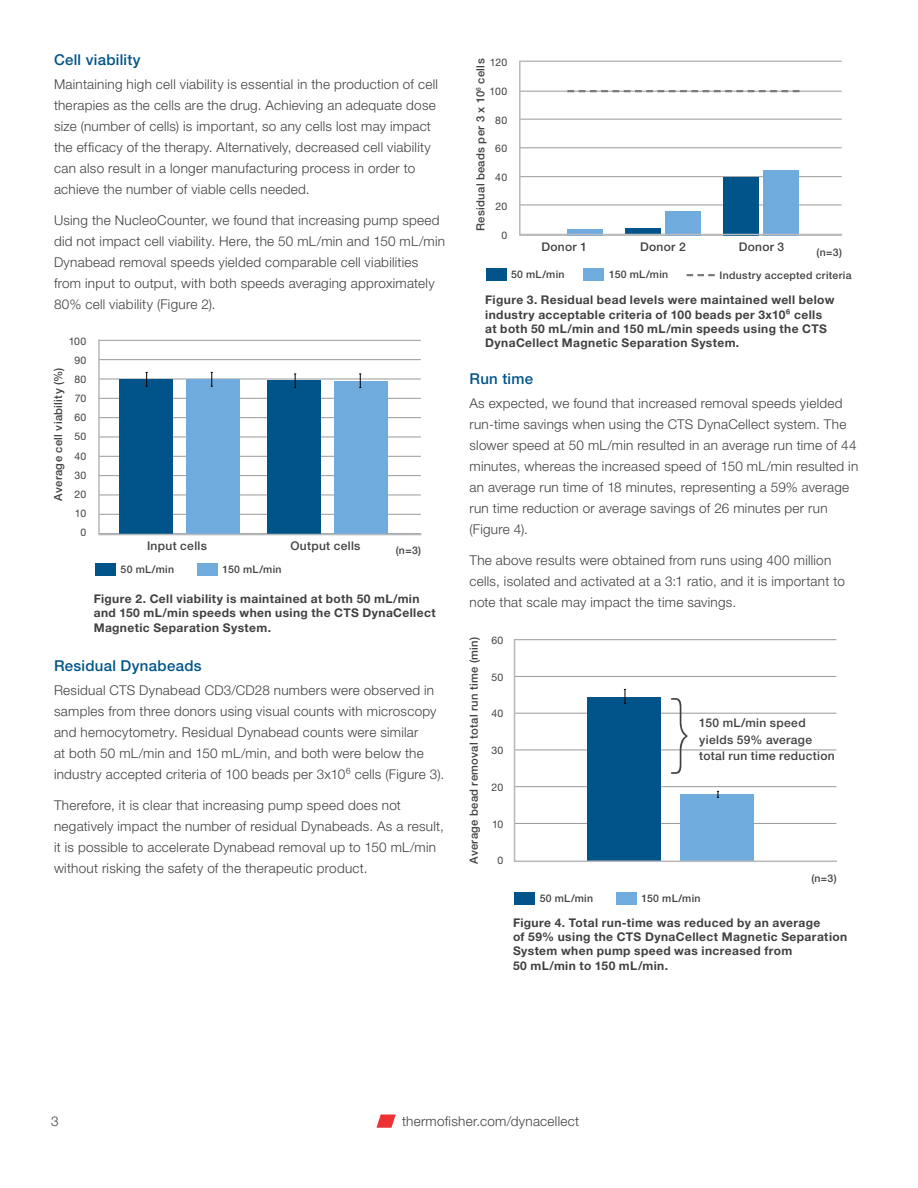
<style>
.page{position:relative;width:918px;height:1188px;background:#fff}
.page>*{position:absolute;margin:0;border:0;box-sizing:border-box;transform-origin:0 0}
.t1{font:200 83.4px "Helvetica Neue LTW1 G";color:#414042}
.t2{font:500 15px "Helvetica Neue LTW1 G";letter-spacing:.02em;color:#00558a}
.t3{font:300 13.5px/21px "Helvetica Neue LTW1 G";letter-spacing:.02em;color:#414042}
.t4{font:700 12px/14.4px "Helvetica Neue LTW1 G";letter-spacing:.035em;color:#414042}
.t5{font:500 12px/16.5px "Helvetica Neue LTW1 G";letter-spacing:.03em;color:#414042}
.t6{font:500 11.25px "Helvetica Neue LTW1 G";letter-spacing:.03em;color:#414042}
.t7{font:500 10.5px "Helvetica Neue LTW1 G";letter-spacing:.03em;color:#414042}
.t8{font:10.5px/19px "Helvetica Neue LTW1 G";letter-spacing:.025em;color:#414042;text-align:right}
</style>
<div class="page">
<div style="left:96px;top:563px;width:20px;height:13px;background:#00548a"></div>
<div style="left:197px;top:563px;width:20px;height:13px;background:#70abdd"></div>
<svg style="left:98px;top:339px;width:324px;height:197px"></svg>
<svg style="left:687px;top:274px;width:28px;height:2px"></svg>
<div style="left:486px;top:268px;width:20px;height:13px;background:#00548a"></div>
<div style="left:584px;top:268px;width:20px;height:13px;background:#70abdd"></div>
<svg style="left:519px;top:60px;width:324px;height:176px"></svg>
<div style="left:515px;top:892px;width:20px;height:12px;background:#00548a"></div>
<div style="left:616px;top:892px;width:20px;height:12px;background:#70abdd"></div>
<svg style="left:513px;top:639px;width:324px;height:223px"></svg>
<svg style="left:376px;top:1114px;width:20px;height:14px"></svg>
<p class="t2" style="left:54px;top:50px;width:88px">Cell viability</p>
<p class="t3" style="left:54px;top:73px;width:386px">Maintaining high cell viability is essential in the production of cell therapies as the cells are the drug. Achieving an adequate dose size (number of cells) is important, so any cells lost may impact the efficacy of the therapy. Alternatively, decreased cell viability can also result in a longer manufacturing process in order to achieve the number of viable cells needed.</p>
<p class="t3" style="left:54px;top:210px;width:393px">Using the NucleoCounter, we found that increasing pump speed did not impact cell viability. Here, the 50 mL/min and 150 mL/min Dynabead removal speeds yielded comparable cell viabilities from input to output, with both speeds averaging approximately 80% cell viability (Figure 2).</p>
<p class="t8" style="left:69px;top:332px;width:19px">100<br>90<br>80<br>70<br>60<br>50<br>40<br>30<br>20<br>10<br>0</p>
<p class="t6" style="left:52px;top:501px;width:134px;rotate:-90deg">Average cell viability (%)</p>
<p class="t5" style="left:147px;top:537px;width:61px">Input cells</p>
<p class="t7" style="left:121px;top:563px;width:55px">50 mL/min</p>
<p class="t7" style="left:223px;top:563px;width:61px">150 mL/min</p>
<p class="t5" style="left:290px;top:537px;width:72px">Output cells</p>
<p class="t7" style="left:396px;top:544px;width:27px">(n=3)</p>
<p class="t4" style="left:94px;top:591px;width:343px">Figure 2. Cell viability is maintained at both 50 mL/min and 150 mL/min speeds when using the CTS DynaCellect<br>Magnetic Separation System.</p>
<p class="t2" style="left:54px;top:656px;width:149px">Residual Dynabeads</p>
<p class="t3" style="left:54px;top:679px;width:392px">Residual CTS Dynabead CD3/CD28 numbers were observed in samples from three donors using visual counts with microscopy and hemocytometry. Residual Dynabead counts were similar<br>at both 50 mL/min and 150 mL/min, and both were below the industry accepted criteria of 100 beads per 3x10⁶ cells (Figure 3).</p>
<p class="t3" style="left:54px;top:795px;width:391px">Therefore, it is clear that increasing pump speed does not negatively impact the number of residual Dynabeads. As a result, it is possible to accelerate Dynabead removal up to 150 mL/min without risking the safety of the therapeutic product.</p>
<p class="t8" style="left:490px;top:53px;width:19px">120</p>
<p class="t8" style="left:490px;top:81px;width:19px">100</p>
<p class="t8" style="left:495px;top:110px;width:14px">80</p>
<p class="t8" style="left:495px;top:139px;width:14px">60</p>
<p class="t8" style="left:495px;top:168px;width:13px">40</p>
<p class="t8" style="left:495px;top:196px;width:13px">20</p>
<p class="t8" style="left:501px;top:225px;width:7px">0</p>
<p class="t6" style="left:474px;top:231px;width:174px;rotate:-90deg">Residual beads per 3 x 10<sup>6</sup> cells</p>
<p class="t5" style="left:542px;top:239px;width:47px">Donor 1</p>
<p class="t5" style="left:640px;top:239px;width:47px">Donor 2</p>
<p class="t5" style="left:739px;top:239px;width:47px">Donor 3</p>
<p class="t7" style="left:817px;top:246px;width:27px">(n=3)</p>
<p class="t4" style="left:485px;top:293px;width:351px">Figure 3. Residual bead levels were maintained well below industry acceptable criteria of 100 beads per 3x10⁶ cells at both 50 mL/min and 150 mL/min speeds using the CTS DynaCellect Magnetic Separation System.</p>
<p class="t7" style="left:511px;top:268px;width:55px">50 mL/min</p>
<p class="t7" style="left:609px;top:268px;width:61px">150 mL/min</p>
<p class="t7" style="left:720px;top:269px;width:134px">Industry accepted criteria</p>
<p class="t2" style="left:469px;top:369px;width:65px">Run time</p>
<p class="t3" style="left:469px;top:392px;width:390px">As expected, we found that increased removal speeds yielded run-time savings when using the CTS DynaCellect system. The slower speed at 50 mL/min resulted in an average run time of 44 minutes, whereas the increased speed of 150 mL/min resulted in an average run time of 18 minutes, representing a 59% average run time reduction or average savings of 26 minutes per run (Figure 4).</p>
<p class="t3" style="left:469px;top:550px;width:377px">The above results were obtained from runs using 400 million cells, isolated and activated at a 3:1 ratio, and it is important to note that scale may impact the time savings.</p>
<p class="t6" style="left:467px;top:864px;width:228px;rotate:-90deg">Average bead removal total run time (min)</p>
<p class="t8" style="left:491px;top:630px;width:14px">60</p>
<p class="t8" style="left:492px;top:667px;width:13px">50</p>
<p class="t8" style="left:491px;top:704px;width:13px">40</p>
<p class="t8" style="left:491px;top:741px;width:13px">30</p>
<p class="t8" style="left:492px;top:777px;width:13px">20</p>
<p class="t8" style="left:492px;top:814px;width:13px">10</p>
<p class="t8" style="left:498px;top:851px;width:7px">0</p>
<h1 class="t1" style="left:667px;top:681px;width:29px">}</h1>
<p class="t5" style="left:699px;top:715px;width:137px">150 mL/min speed yields 59% average total run time reduction</p>
<p class="t7" style="left:811px;top:872px;width:27px">(n=3)</p>
<p class="t7" style="left:540px;top:892px;width:55px">50 mL/min</p>
<p class="t7" style="left:642px;top:892px;width:61px">150 mL/min</p>
<p class="t4" style="left:513px;top:915px;width:336px">Figure 4. Total run-time was reduced by an average<br>of 59% using the CTS DynaCellect Magnetic Separation System when pump speed was increased from<br>50 mL/min to 150 mL/min.</p>
<p class="t3" style="left:51px;top:1110px;width:9px">3</p>
<p class="t3" style="left:402px;top:1110px;width:179px">thermofisher.com/dynacellect</p>
</div>
